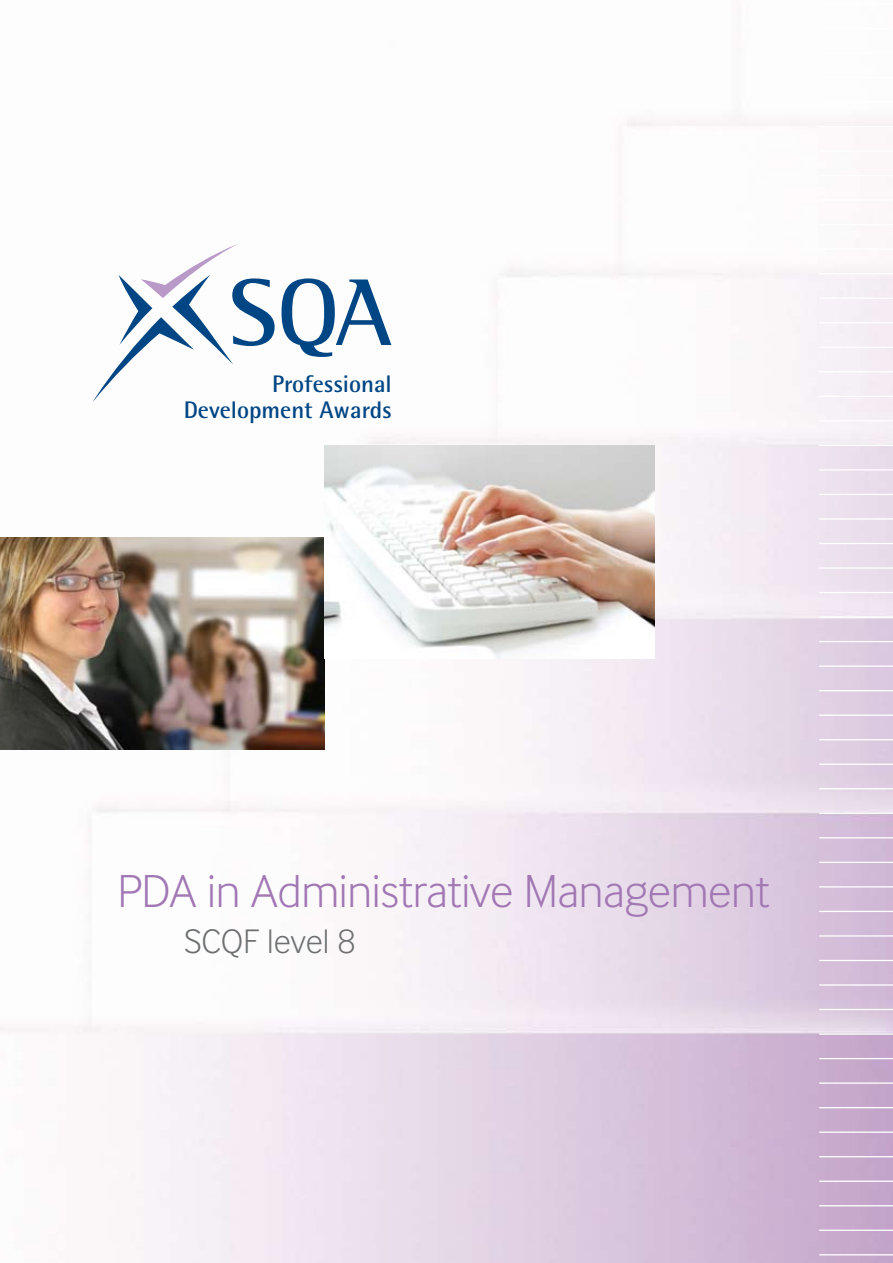
<style>
.page{position:relative;width:893px;height:1263px;background:#fff}
.page>*{position:absolute;margin:0;border:0;box-sizing:border-box;transform-origin:0 0}
.t1{font:48px "Inter Face Da Ma Lt";letter-spacing:-.005em;color:#a177b4}
.t2{font:35.25px "Inter Face Da Ma Lt";color:#6d6f71}
.t3{font:700 24px/26px "Rotis Semi Sans";color:#004685;text-align:right}
</style>
<div class="page">
<img style="left:0;top:116px;width:893px;height:1147px">
<hr style="left:819px;top:1262px;width:74px;height:1px;background:#fff">
<hr style="left:819px;top:1254px;width:74px;height:1px;background:#fff">
<hr style="left:819px;top:1229px;width:74px;height:2px;background:#fff">
<hr style="left:819px;top:1205px;width:74px;height:1px;background:#fff">
<hr style="left:819px;top:1180px;width:74px;height:2px;background:#fff">
<hr style="left:819px;top:1156px;width:74px;height:1px;background:#fff">
<hr style="left:819px;top:1131px;width:74px;height:2px;background:#fff">
<hr style="left:819px;top:1107px;width:74px;height:1px;background:#fff">
<hr style="left:819px;top:1082px;width:74px;height:2px;background:#fff">
<hr style="left:819px;top:1058px;width:74px;height:1px;background:#fff">
<hr style="left:819px;top:1033px;width:74px;height:2px;background:#fff">
<hr style="left:819px;top:1009px;width:74px;height:1px;background:#fff">
<hr style="left:819px;top:984px;width:74px;height:2px;background:#fff">
<hr style="left:819px;top:960px;width:74px;height:1px;background:#fff">
<hr style="left:819px;top:935px;width:74px;height:1px;background:#fff">
<hr style="left:819px;top:911px;width:74px;height:1px;background:#fff">
<hr style="left:819px;top:886px;width:74px;height:1px;background:#fff">
<hr style="left:819px;top:862px;width:74px;height:1px;background:#fff">
<hr style="left:819px;top:837px;width:74px;height:1px;background:#fff">
<hr style="left:819px;top:813px;width:74px;height:1px;background:#fff">
<hr style="left:819px;top:788px;width:74px;height:1px;background:#fff">
<hr style="left:819px;top:764px;width:74px;height:1px;background:#fff">
<hr style="left:819px;top:739px;width:74px;height:1px;background:#fff">
<hr style="left:819px;top:714px;width:74px;height:2px;background:#fff">
<hr style="left:819px;top:690px;width:74px;height:1px;background:#fff">
<hr style="left:819px;top:665px;width:74px;height:2px;background:#fff">
<hr style="left:819px;top:641px;width:74px;height:1px;background:#fff">
<hr style="left:819px;top:616px;width:74px;height:2px;background:#fff">
<hr style="left:819px;top:592px;width:74px;height:1px;background:#fff">
<hr style="left:819px;top:567px;width:74px;height:2px;background:#fff">
<hr style="left:819px;top:543px;width:74px;height:1px;background:#fff">
<hr style="left:819px;top:518px;width:74px;height:2px;background:#fff">
<hr style="left:819px;top:494px;width:74px;height:1px;background:#fff">
<hr style="left:819px;top:469px;width:74px;height:2px;background:#fff">
<hr style="left:819px;top:445px;width:74px;height:1px;background:#fff">
<hr style="left:819px;top:420px;width:74px;height:1px;background:#fff">
<hr style="left:819px;top:396px;width:74px;height:1px;background:#fff">
<hr style="left:819px;top:371px;width:74px;height:1px;background:#fff">
<hr style="left:819px;top:347px;width:74px;height:1px;background:#fff">
<hr style="left:819px;top:322px;width:74px;height:1px;background:#fff">
<hr style="left:819px;top:298px;width:74px;height:1px;background:#fff">
<hr style="left:819px;top:273px;width:74px;height:1px;background:#fff">
<hr style="left:819px;top:248px;width:74px;height:2px;background:#fff">
<hr style="left:819px;top:224px;width:74px;height:1px;background:#fff">
<hr style="left:819px;top:199px;width:74px;height:2px;background:#fff">
<hr style="left:819px;top:175px;width:74px;height:1px;background:#fff">
<hr style="left:819px;top:150px;width:74px;height:2px;background:#fff">
<hr style="left:819px;top:126px;width:74px;height:1px;background:#fff">
<img style="left:0;top:537px;width:325px;height:213px">
<img style="left:325px;top:446px;width:329px;height:212px">
<svg style="left:282px;top:278px;width:109px;height:79px"></svg>
<svg style="left:92px;top:244px;width:183px;height:158px"></svg>
<p class="t3" style="left:184px;top:371px;width:210px">Professional<br>Development Awards</p>
<h1 class="t1" style="left:118px;top:864px;width:653px">PDA in Administrative Management</h1>
<h2 class="t2" style="left:184px;top:921px;width:173px">SCQF level 8</h2>
</div>
